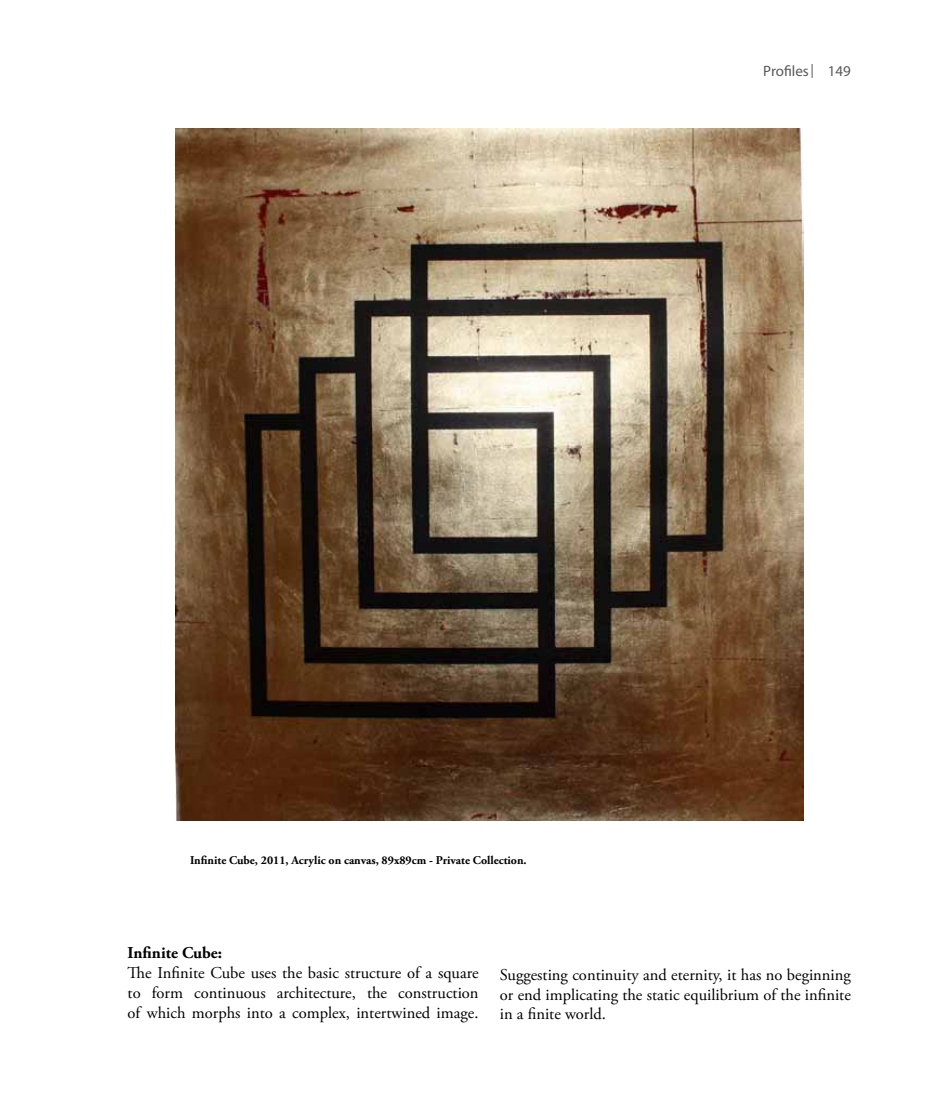
<style>
.page{position:relative;width:936px;height:1106px;background:#fff}
.page>*{position:absolute;margin:0;border:0;box-sizing:border-box;transform-origin:0 0}
.t1{font:16.5px/19.8px "Adobe Garamond Pro";color:#000;text-align:justify}
.t2{font:700 16.5px "Adobe Garamond Pro";color:#000}
.t3{font:15px "Myriad Pro";color:#58595b}
.t4{font:700 11.85px "Adobe Garamond Pro";color:#000}
</style>
<div class="page">
<svg style="left:811px;top:64px;width:1px;height:14px"></svg>
<img style="left:175px;top:129px;width:628px;height:692px">
<p class="t3" style="left:763px;top:62px;width:47px">Profiles</p>
<p class="t3" style="left:827px;top:62px;width:25px">149</p>
<p class="t4" style="left:190px;top:853px;width:338px">Infinite Cube, 2011, Acrylic on canvas, 89x89cm - Private Collection.</p>
<p class="t2" style="left:128px;top:943px;width:96px">Infinite Cube:</p>
<p class="t1" style="left:128px;top:963px;width:352px">The Infinite Cube uses the basic structure of a square to form continuous architecture, the construction of which morphs into a complex, intertwined image.</p>
<p class="t1" style="left:500px;top:965px;width:352px">Suggesting continuity and eternity, it has no beginning or end implicating the static equilibrium of the infinite in a finite world.</p>
</div>
